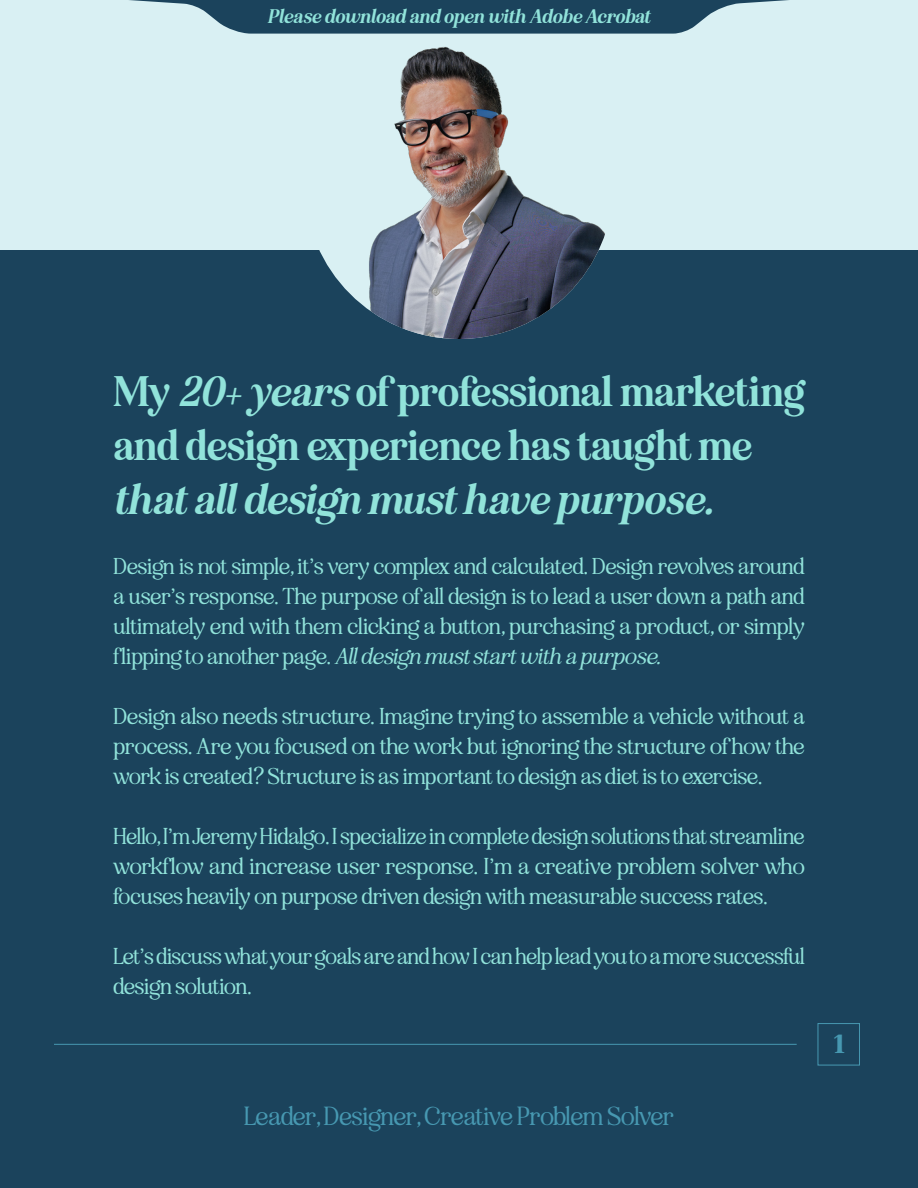
<style>
.page{position:relative;width:918px;height:1188px;background:#fff}
.page>*{position:absolute;margin:0;border:0;box-sizing:border-box;transform-origin:0 0}
.t1{font:700 39px/54px "Eighties Comeback";letter-spacing:-.005em;color:#91e3da}
.t2{font:700 39px "Eighties Comeback It";color:#91e3da}
.t3{font:24px "Eighties Comeback";letter-spacing:-.005em;color:#4798b1}
.t4{font:900 24px "Eighties Comeback";color:#4798b1}
.t5{font:21px/30px "Eighties Comeback";letter-spacing:-.005em;color:#91e3da;text-align:justify}
.t6{font:21px "Eighties Comeback It";color:#91e3da}
.t7{font:700 18px "Eighties Comeback It";color:#91e3da}
.s1{font-family:"Eighties Comeback It"}
.s2{font-family:"Eighties Comeback"}
</style>
<div class="page">
<div style="left:0;top:250px;width:918px;height:938px;background:#1b435c"></div>
<hr style="left:54px;top:1044px;width:743px;height:1px;background:#4798b1">
<div style="left:818px;top:1023px;width:42px;height:42px;border:1px solid #4798b1"></div>
<div style="left:0;top:0;width:918px;height:250px;background:#d9f0f3"></div>
<div style="left:305px;top:31px;width:308px;height:308px;background:#d9f0f3;border-radius:50%"></div>
<img style="left:336px;top:46px;width:277px;height:293px">
<svg style="left:129px;top:0;width:660px;height:34px"></svg>
<p class="t7" style="left:268px;top:5px;width:384px">Please download and open with Adobe Acrobat</p>
<h1 class="t1" style="left:113px;top:364px;width:693px">My <span class="s1">20+ years</span> of professional marketing and design experience has taught me</h1>
<h1 class="t2" style="left:113px;top:474px;width:601px">that all design must have purpose.</h1>
<p class="t5" style="left:113px;top:551px;width:693px">Design is not simple, it’s very complex and calculated. Design revolves around a user’s response. The purpose of all design is to lead a user down a path and ultimately end with them clicking a button, purchasing a product, or simply</p>
<p class="t6" style="left:113px;top:642px;width:548px"><span class="s2">flipping to another page.</span> All design must start with a purpose.</p>
<p class="t5" style="left:113px;top:701px;width:693px">Design also needs structure. Imagine trying to assemble a vehicle without a process. Are you focused on the work but ignoring the structure of how the work is created? Structure is as important to design as diet is to exercise.</p>
<p class="t5" style="left:113px;top:821px;width:693px">Hello, I’m Jeremy Hidalgo. I specialize in complete design solutions that streamline workflow and increase user response. I’m a creative problem solver who focuses heavily on purpose driven design with measurable success rates.</p>
<p class="t5" style="left:113px;top:941px;width:693px">Let’s discuss what your goals are and how I can help lead you to a more successful design solution.</p>
<p class="t3" style="left:244px;top:1100px;width:431px">Leader, Designer, Creative Problem Solver</p>
<p class="t4" style="left:833px;top:1028px;width:14px">1</p>
</div>
